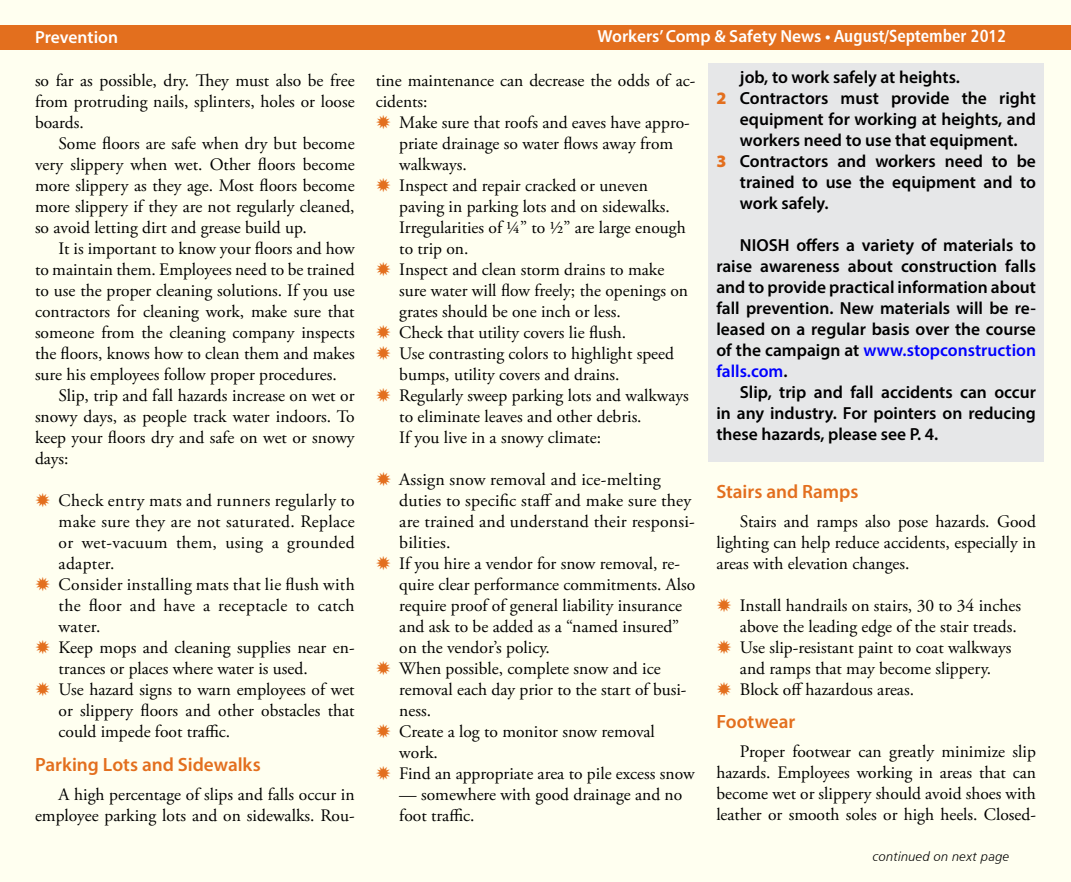
<style>
.page{position:relative;width:1071px;height:882px;background:#fff}
.page>*{position:absolute;margin:0;border:0;box-sizing:border-box;transform-origin:0 0}
.t1{font:600 19.25px "Myriad Pro";letter-spacing:-.005em;color:#e36f1e}
.t2{font:17.5px/21px "Adobe Garamond Pro";color:#000;text-align:justify}
.t3{font:600 17.5px/21px "Myriad Pro";color:#000;text-align:justify}
.t4{font:17.5px/21px "Adobe Garamond Pro";letter-spacing:.02em;color:#000}
.t5{font:600 17.5px "Myriad Pro";color:#fff}
.t6{font:13.12px "Humanist 777 BT Light Italic B";letter-spacing:.015em;color:#000}
.s1{font-family:"Humanist 777 BT Bold Condensed B";font-weight:400}
.s2{font-weight:900;color:#e36f1e}
.s3{color:#00f}
</style>
<div class="page">
<div style="left:1px;top:1px;width:1070px;height:881px;background:#fffff0"></div>
<div style="left:0;top:25px;width:1071px;height:24px;background:#e36f1e"></div>
<div style="left:708px;top:63px;width:336px;height:398px;background:#e6e7e8"></div>
<p class="t5" style="left:35px;top:26px;width:84px">Prevention</p>
<p class="t5" style="left:598px;top:25px;width:410px">Workers’ Comp &amp; Safety News • <span class="s1">August/September 2012</span></p>
<p class="t2" style="left:35px;top:71px;width:321px">so far as possible, dry. They must also be free from protruding nails, splinters, holes or loose boards.</p>
<p class="t2" style="left:35px;top:134px;width:321px;text-indent:24px">Some floors are safe when dry but become very slippery when wet. Other floors become more slippery as they age. Most floors become more slippery if they are not regularly cleaned, so avoid letting dirt and grease build up.</p>
<p class="t2" style="left:35px;top:239px;width:321px;text-indent:24px">It is important to know your floors and how to maintain them. Employees need to be trained to use the proper cleaning solutions. If you use contractors for cleaning work, make sure that someone from the cleaning company inspects the floors, knows how to clean them and makes sure his employees follow proper procedures.</p>
<p class="t2" style="left:35px;top:386px;width:321px;text-indent:24px">Slip, trip and fall hazards increase on wet or snowy days, as people track water indoors. To keep your floors dry and safe on wet or snowy days:</p>
<p class="t4" style="left:59px;top:491px;width:298px">Check entry mats and runners regularly to make sure they are not saturated. Replace or wet-vacuum them, using a grounded adapter.<br>Consider installing mats that lie flush with the floor and have a receptacle to catch water.<br>Keep mops and cleaning supplies near en&shy;trances or places where water is used.<br>Use hazard signs to warn employees of wet or slippery floors and other obstacles that could impede foot traffic.</p>
<p class="t1" style="left:35px;top:752px;width:227px">Parking Lots and Sidewalks</p>
<p class="t2" style="left:35px;top:784px;width:321px;text-align:right">A high percentage of slips and falls occur in employee parking lots and on sidewalks. Rou-</p>
<p class="t2" style="left:376px;top:71px;width:321px">tine maintenance can decrease the odds of ac&shy;cidents:</p>
<p class="t2" style="left:399px;top:113px;width:292px;text-align:left">Make sure that roofs and eaves have appro&shy;priate drainage so water flows away from walkways.<br>Inspect and repair cracked or uneven paving in parking lots and on sidewalks.<br>Irregularities of ¼” to ½” are large enough to trip on.<br>Inspect and clean storm drains to make sure water will flow freely; the openings on grates should be one inch or less.<br>Check that utility covers lie flush.<br>Use contrasting colors to highlight speed bumps, utility covers and drains.<br>Regularly sweep parking lots and walkways to eliminate leaves and other debris.<br>If you live in a snowy climate:</p>
<p class="t2" style="left:399px;top:470px;width:298px;text-align:left">Assign snow removal and ice-melting duties to specific staff and make sure they are trained and understand their responsi&shy;bilities.<br>If you hire a vendor for snow removal, re&shy;quire clear performance commitments. Also require proof of general liability insurance and ask to be added as a “named insured” on the vendor’s policy.<br>When possible, complete snow and ice removal each day prior to the start of busi&shy;ness.<br>Create a log to monitor snow removal work.<br>Find an appropriate area to pile excess snow</p>
<p class="t2" style="left:399px;top:785px;width:285px">— somewhere with good drainage and no foot traffic.</p>
<p class="t3" style="left:740px;top:66px;width:221px">job, to work safely at heights.</p>
<p class="t3" style="left:716px;top:87px;width:321px"><span class="s2">2</span> Contractors must provide the right</p>
<p class="t3" style="left:740px;top:108px;width:298px">equipment for working at heights, and</p>
<p class="t3" style="left:740px;top:129px;width:279px">workers need to use that equipment.</p>
<p class="t3" style="left:716px;top:150px;width:321px"><span class="s2">3</span> Contractors and workers need to be</p>
<p class="t3" style="left:740px;top:171px;width:298px">trained to use the equipment and to</p>
<p class="t3" style="left:740px;top:192px;width:90px">work safely.</p>
<p class="t3" style="left:716px;top:234px;width:321px;text-indent:24px">NIOSH offers a variety of materials to raise awareness about construction falls and to provide practical information about fall prevention. New materials will be re&shy;leased on a regular basis over the course of the campaign at <span class="s3">www.stopconstruction falls.com</span>.</p>
<p class="t3" style="left:716px;top:381px;width:321px;text-indent:24px">Slip, trip and fall accidents can occur in any industry. For pointers on reducing these hazards, please see P. 4.</p>
<p class="t1" style="left:716px;top:479px;width:144px">Stairs and Ramps</p>
<p class="t2" style="left:716px;top:511px;width:321px;text-indent:24px">Stairs and ramps also pose hazards. Good lighting can help reduce accidents, especially in areas with elevation changes.</p>
<p class="t2" style="left:740px;top:595px;width:283px;text-align:left">Install handrails on stairs, 30 to 34 inches above the leading edge of the stair treads.<br>Use slip-resistant paint to coat walkways and ramps that may become slippery.<br>Block off hazardous areas.</p>
<p class="t1" style="left:716px;top:710px;width:81px">Footwear</p>
<p class="t2" style="left:716px;top:742px;width:321px;text-indent:24px">Proper footwear can greatly minimize slip hazards. Employees working in areas that can become wet or slippery should avoid shoes with leather or smooth soles or high heels. Closed-</p>
<p class="t6" style="left:873px;top:849px;width:138px">continued on next page</p>
</div>
